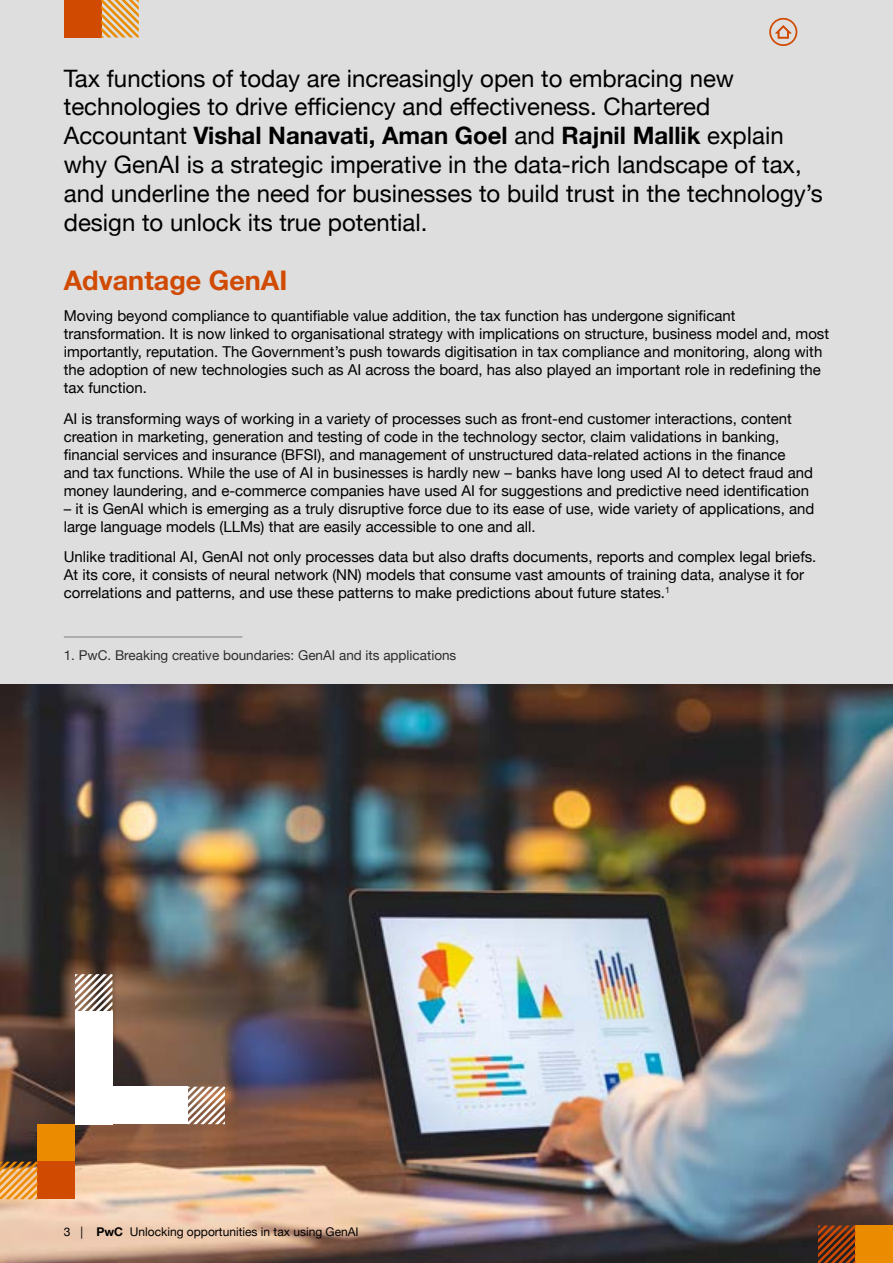
<style>
.page{position:relative;width:893px;height:1263px;background:#fff}
.page>*{position:absolute;margin:0;border:0;box-sizing:border-box;transform-origin:0 0}
.t1{font:700 27px "Helvetica Neue";color:#d04a02}
.t2{font:24px/28.8px "Helvetica Neue";color:#000}
.t3{font:15px/18px "Helvetica Neue";color:#000}
.t4{font:13.5px "Helvetica Neue";color:#2d2d2d}
.t5{font:12px "Helvetica Neue";color:#000}
.s1{font-weight:700}
</style>
<div class="page">
<div style="left:0;top:0;width:893px;height:736px;background:#dedede"></div>
<img style="left:0;top:685px;width:893px;height:578px">
<div style="left:64px;top:0;width:37px;height:38px;background:#d04a02"></div>
<svg style="left:101px;top:0;width:38px;height:38px"></svg>
<hr style="left:64px;top:637px;width:178px;height:1px;background:#7d7d7d">
<div style="left:75px;top:1012px;width:37px;height:37px;background:#fff"></div>
<div style="left:75px;top:1049px;width:37px;height:75px;background:#fff"></div>
<div style="left:112px;top:1087px;width:76px;height:37px;background:#fff"></div>
<svg style="left:75px;top:974px;width:38px;height:38px"></svg>
<svg style="left:188px;top:1087px;width:37px;height:37px"></svg>
<div style="left:38px;top:1124px;width:37px;height:38px;background:#eb8c00"></div>
<div style="left:38px;top:1162px;width:37px;height:37px;background:#d04a02"></div>
<svg style="left:0;top:1162px;width:38px;height:37px"></svg>
<div style="left:855px;top:1225px;width:38px;height:38px;background:#eb8c00"></div>
<svg style="left:818px;top:1225px;width:37px;height:38px"></svg>
<svg style="left:769px;top:18px;width:28px;height:28px"></svg>
<p class="t2" style="left:64px;top:65px;width:760px">Tax functions of today are increasingly open to embracing new technologies to drive efficiency and effectiveness. Chartered Accountant <span class="s1">Vishal Nanavati, Aman Goel</span> and <span class="s1">Rajnil Mallik</span> explain why GenAI is a strategic imperative in the data-rich landscape of tax, and underline the need for businesses to build trust in the technology’s design to unlock its true potential.</p>
<p class="t1" style="left:64px;top:259px;width:225px">Advantage GenAI</p>
<p class="t3" style="left:64px;top:307px;width:767px">Moving beyond compliance to quantifiable value addition, the tax function has undergone significant transformation. It is now linked to organisational strategy with implications on structure, business model and, most importantly, reputation. The Government’s push towards digitisation in tax compliance and monitoring, along with the adoption of new technologies such as AI across the board, has also played an important role in redefining the tax function.</p>
<p class="t3" style="left:64px;top:410px;width:751px">AI is transforming ways of working in a variety of processes such as front-end customer interactions, content creation in marketing, generation and testing of code in the technology sector, claim validations in banking, financial services and insurance (BFSI), and management of unstructured data-related actions in the finance and tax functions. While the use of AI in businesses is hardly new – banks have long used AI to detect fraud and money laundering, and e-commerce companies have used AI for suggestions and predictive need identification</p>
<p class="t3" style="left:64px;top:500px;width:752px">– it is GenAI which is emerging as a truly disruptive force due to its ease of use, wide variety of applications, and large language models (LLMs) that are easily accessible to one and all.</p>
<p class="t3" style="left:64px;top:549px;width:754px">Unlike traditional AI, GenAI not only processes data but also drafts documents, reports and complex legal briefs.<br>At its core, it consists of neural network (NN) models that consume vast amounts of training data, analyse it for correlations and patterns, and use these patterns to make predictions about future states.<sup>1</sup></p>
<p class="t4" style="left:64px;top:646px;width:394px">1. PwC. Breaking creative boundaries: GenAI and its applications</p>
<p class="t5" style="left:64px;top:1223px;width:296px">3 | <span class="s1">PwC</span> Unlocking opportunities in tax using GenAI</p>
</div>
